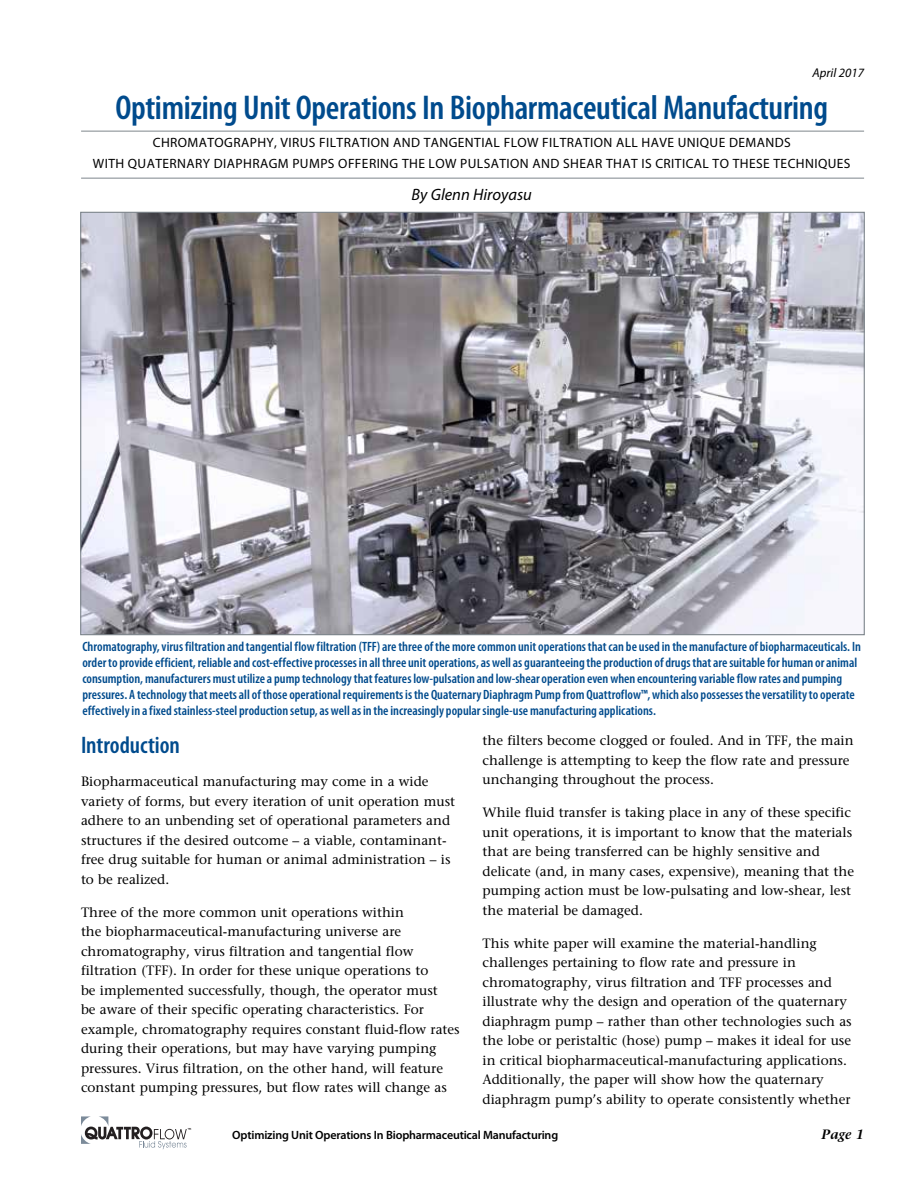
<style>
.page{position:relative;width:918px;height:1188px;background:#fff}
.page>*{position:absolute;margin:0;border:0;box-sizing:border-box;transform-origin:0 0}
.t1{font:600 condensed 34.5px "Myriad Pro";letter-spacing:-.01em;color:#004b8d}
.t2{font:600 condensed 24px "Myriad Pro";color:#004b8d}
.t3{font:italic 16.5px "Myriad Pro";color:#000}
.t4{font:13.5px/19.5px "Stone Serif";color:#000}
.t5{font:600 condensed 13.5px/16.2px "Myriad Pro";color:#004b8d}
.t6{font:13.5px/21px "Myriad Pro";letter-spacing:.03em;color:#000;text-align:center}
.t7{font:italic 600 13.5px "Stone Serif";color:#000}
.t8{font:italic 12.75px "Myriad Pro";color:#000}
.t9{font:600 12px "Myriad Pro";letter-spacing:-.015em;color:#000}
</style>
<div class="page">
<hr style="left:81px;top:178px;width:783px;height:1px;background:#7e868c">
<hr style="left:81px;top:131px;width:783px;height:1px;background:#7e868c">
<img style="left:82px;top:214px;width:781px;height:419px">
<svg style="left:81px;top:1116px;width:110px;height:33px"></svg>
<p class="t8" style="left:813px;top:66px;width:53px">April 2017</p>
<h1 class="t1" style="left:115px;top:89px;width:714px">Optimizing Unit Operations In Biopharmaceutical Manufacturing</h1>
<p class="t6" style="left:93px;top:133px;width:759px">CHROMATOGRAPHY, VIRUS FILTRATION AND TANGENTIAL FLOW FILTRATION ALL HAVE UNIQUE DEMANDS<br>WITH QUATERNARY DIAPHRAGM PUMPS OFFERING THE LOW PULSATION AND SHEAR THAT IS CRITICAL TO THESE TECHNIQUES</p>
<p class="t3" style="left:412px;top:186px;width:122px">By Glenn Hiroyasu</p>
<p class="t5" style="left:82px;top:638px;width:780px">Chromatography, virus filtration and tangential flow filtration (TFF) are three of the more common unit operations that can be used in the manufacture of biopharmaceuticals. In order to provide efficient, reliable and cost-effective processes in all three unit operations, as well as guaranteeing the production of drugs that are suitable for human or animal consumption, manufacturers must utilize a pump technology that features low-pulsation and low-shear operation even when encountering variable flow rates and pumping pressures. A technology that meets all of those operational requirements is the Quaternary Diaphragm Pump from Quattroflow™, which also possesses the versatility to operate effectively in a fixed stainless-steel production setup, as well as in the increasingly popular single-use manufacturing applications.</p>
<p class="t4" style="left:483px;top:731px;width:373px">the filters become clogged or fouled. And in TFF, the main challenge is attempting to keep the flow rate and pressure unchanging throughout the process.</p>
<p class="t4" style="left:483px;top:803px;width:373px">While fluid transfer is taking place in any of these specific unit operations, it is important to know that the materials that are being transferred can be highly sensitive and delicate (and, in many cases, expensive), meaning that the pumping action must be low-pulsating and low-shear, lest the material be damaged.</p>
<p class="t4" style="left:483px;top:933px;width:371px">This white paper will examine the material-handling challenges pertaining to flow rate and pressure in chromatography, virus filtration and TFF processes and illustrate why the design and operation of the quaternary diaphragm pump – rather than other technologies such as the lobe or peristaltic (hose) pump – makes it ideal for use in critical biopharmaceutical-manufacturing applications.<br>Additionally, the paper will show how the quaternary diaphragm pump’s ability to operate consistently whether</p>
<h2 class="t2" style="left:81px;top:732px;width:100px">Introduction</h2>
<p class="t4" style="left:81px;top:772px;width:376px">Biopharmaceutical manufacturing may come in a wide variety of forms, but every iteration of unit operation must adhere to an unbending set of operational parameters and structures if the desired outcome – a viable, contaminant&shy;free drug suitable for human or animal administration – is to be realized.</p>
<p class="t4" style="left:81px;top:902px;width:380px">Three of the more common unit operations within<br>the biopharmaceutical-manufacturing universe are chromatography, virus filtration and tangential flow filtration (TFF). In order for these unique operations to<br>be implemented successfully, though, the operator must<br>be aware of their specific operating characteristics. For example, chromatography requires constant fluid-flow rates during their operations, but may have varying pumping pressures. Virus filtration, on the other hand, will feature constant pumping pressures, but flow rates will change as</p>
<p class="t9" style="left:232px;top:1128px;width:327px">Optimizing Unit Operations In Biopharmaceutical Manufacturing</p>
<p class="t7" style="left:822px;top:1126px;width:44px">Page 1</p>
</div>
